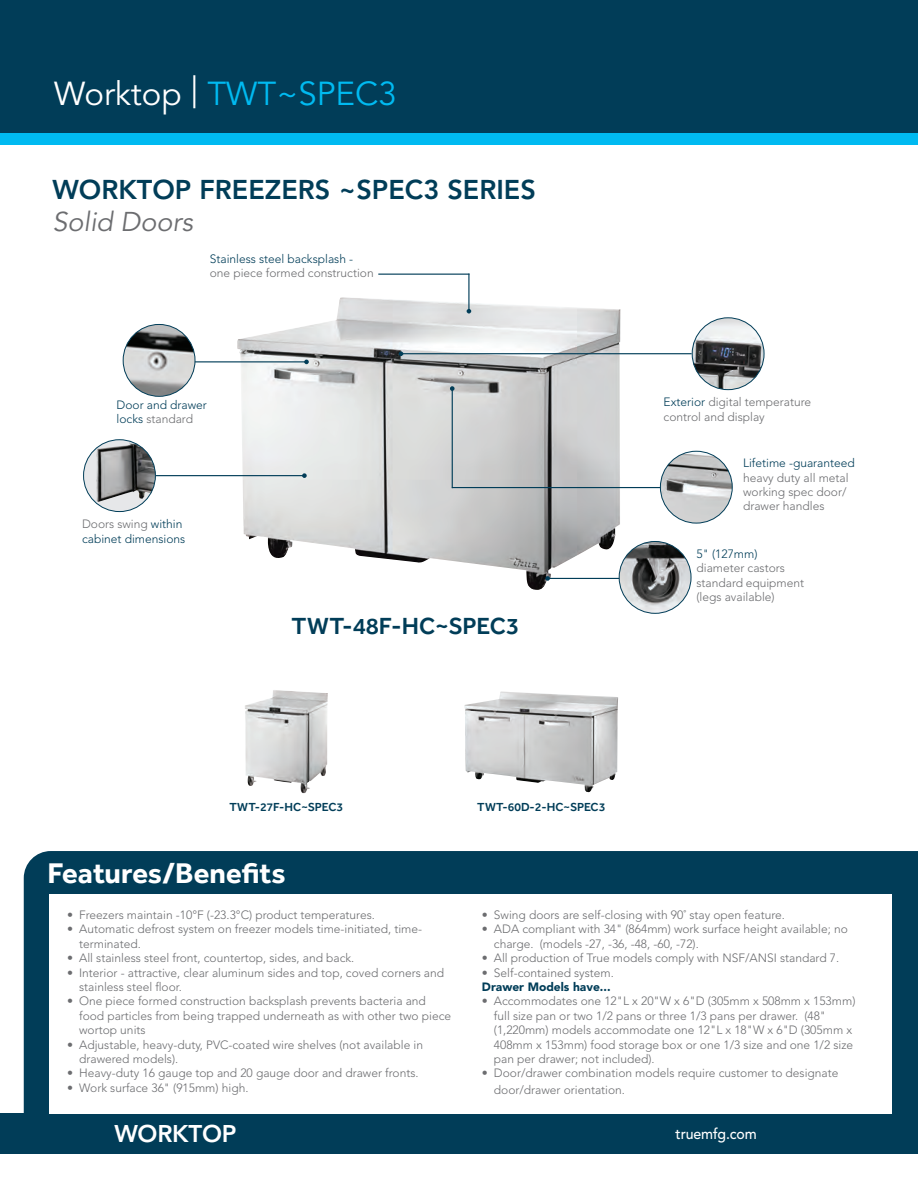
<style>
.page{position:relative;width:918px;height:1188px;background:#fff}
.page>*{position:absolute;margin:0;border:0;box-sizing:border-box;transform-origin:0 0}
.t1{font:33px "Avenir LT Std";color:#00baf1}
.t2{font:700 29.25px "Effra CC";color:#fff}
.t3{font:800 27px "Avenir LT Std";color:#013d58}
.t4{font:italic 27px "Avenir LT Std";color:#6c6d70}
.t5{font:600 24px "Effra CC";color:#013d58}
.t6{font:800 24px "Avenir LT Std";letter-spacing:-.01em;color:#fff}
.t7{font:500 15px "Avenir LT Std";letter-spacing:-.01em;color:#fff;scale:.94 1}
.t8{font:300 12px/14.4px "Avenir LT Std";color:#6c6d70}
.t9{font:300 12px/14.4px "Avenir LT Std";color:#013d58}
.t10{font:600 12px "Effra CC";color:#013d58}
.t11{font:900 12px "Avenir LT Std";color:#013d58}
.s1{color:#fff}
.s2{color:#6c6d70}
.s3{color:#013d58}
</style>
<div class="page">
<div style="left:0;top:1113px;width:918px;height:41px;background:#013d58"></div>
<div style="left:0;top:0;width:918px;height:140px;background:#013d58"></div>
<div style="left:0;top:133px;width:918px;height:12px;background:#00baf1"></div>
<img style="left:237px;top:297px;width:384px;height:293px">
<div style="left:24px;top:851px;width:894px;height:262px;background:#013d58"></div>
<div style="left:50px;top:894px;width:842px;height:219px;background:#fff"></div>
<div style="left:84px;top:440px;width:71px;height:72px;background:#e6e7e9;border-radius:50%"></div>
<img style="left:97px;top:441px;width:58px;height:61px">
<div style="left:83px;top:439px;width:73px;height:73px;border:1px solid #013d58;border-radius:50%"></div>
<hr style="left:156px;top:475px;width:148px;height:1px;background:#013d58">
<svg style="left:302px;top:473px;width:5px;height:5px"></svg>
<img style="left:619px;top:541px;width:72px;height:72px;border-radius:36px">
<div style="left:619px;top:541px;width:72px;height:73px;border:1px solid #013d58;border-radius:50%"></div>
<hr style="left:548px;top:578px;width:71px;height:1px;background:#013d58">
<svg style="left:545px;top:576px;width:5px;height:5px"></svg>
<img style="left:245px;top:690px;width:83px;height:103px">
<img style="left:465px;top:692px;width:153px;height:101px">
<hr style="left:468px;top:274px;width:2px;height:37px;background:#013d58">
<svg style="left:467px;top:309px;width:4px;height:5px"></svg>
<hr style="left:378px;top:274px;width:91px;height:1px;background:#013d58">
<img style="left:123px;top:324px;width:72px;height:72px;border-radius:36px">
<div style="left:123px;top:324px;width:72px;height:73px;border:1px solid #013d58;border-radius:50%"></div>
<hr style="left:195px;top:361px;width:112px;height:1px;background:#013d58">
<svg style="left:304px;top:360px;width:5px;height:4px"></svg>
<img style="left:660px;top:451px;width:72px;height:72px;border-radius:36px">
<div style="left:660px;top:451px;width:73px;height:73px;border:1px solid #013d58;border-radius:50%"></div>
<img style="left:692px;top:318px;width:72px;height:72px;border-radius:36px">
<div style="left:692px;top:317px;width:73px;height:73px;border:1px solid #013d58;border-radius:50%"></div>
<hr style="left:452px;top:487px;width:208px;height:1px;background:#013d58">
<hr style="left:452px;top:389px;width:1px;height:99px;background:#013d58">
<svg style="left:450px;top:386px;width:5px;height:5px"></svg>
<hr style="left:401px;top:353px;width:291px;height:1px;background:#013d58">
<svg style="left:399px;top:351px;width:4px;height:5px"></svg>
<h1 class="t1" style="left:54px;top:74px;width:344px"><span class="s1">Worktop |</span> TWT~SPEC3</h1>
<h3 class="t3" style="left:52px;top:173px;width:485px">WORKTOP FREEZERS ~SPEC3 SERIES</h3>
<h3 class="t4" style="left:52px;top:206px;width:142px">Solid Doors</h3>
<p class="t9" style="left:210px;top:251px;width:145px">Stainless steel backsplash -</p>
<p class="t8" style="left:210px;top:266px;width:165px">one piece formed construction</p>
<p class="t9" style="left:117px;top:397px;width:92px">Door and drawer locks <span class="s2">standard</span></p>
<p class="t9" style="left:82px;top:517px;width:105px"><span class="s2">Doors swing</span> within cabinet dimensions</p>
<h3 class="t5" style="left:292px;top:611px;width:229px">TWT-48F-HC~SPEC3</h3>
<p class="t8" style="left:664px;top:395px;width:149px"><span class="s3">Exterior</span> digital temperature control and display</p>
<p class="t9" style="left:743px;top:456px;width:113px">Lifetime -guaranteed</p>
<p class="t8" style="left:743px;top:470px;width:107px">heavy duty all metal working spec door/ drawer handles</p>
<p class="t9" style="left:696px;top:547px;width:63px">5" (127mm)</p>
<p class="t8" style="left:696px;top:561px;width:109px">diameter castors standard equipment (legs available)</p>
<p class="t10" style="left:229px;top:800px;width:115px">TWT-27F-HC~SPEC3</p>
<p class="t10" style="left:477px;top:800px;width:130px">TWT-60D-2-HC~SPEC3</p>
<h2 class="t2" style="left:48px;top:854px;width:239px">Features/Benefits</h2>
<p class="t8" style="left:67px;top:908px;width:309px">• Freezers maintain -10°F (-23.3°C) product temperatures.</p>
<p class="t8" style="left:79px;top:922px;width:344px;text-indent:-12px">• Automatic defrost system on freezer models time-initiated, time&shy;terminated.</p>
<p class="t8" style="left:67px;top:951px;width:289px">• All stainless steel front, countertop, sides, and back.</p>
<p class="t8" style="left:79px;top:965px;width:367px;text-indent:-12px">• Interior - attractive, clear aluminum sides and top, coved corners and stainless steel floor.</p>
<p class="t8" style="left:79px;top:994px;width:373px;text-indent:-12px">• One piece formed construction backsplash prevents bacteria and food particles from being trapped underneath as with other two piece wortop units</p>
<p class="t8" style="left:79px;top:1037px;width:345px;text-indent:-12px">• Adjustable, heavy-duty, PVC-coated wire shelves (not available in drawered models).</p>
<p class="t8" style="left:67px;top:1066px;width:353px">• Heavy-duty 16 gauge top and 20 gauge door and drawer fronts.</p>
<p class="t8" style="left:67px;top:1080px;width:183px">• Work surface 36" (915mm) high.</p>
<h3 class="t6" style="left:114px;top:1120px;width:124px">WORKTOP</h3>
<p class="t8" style="left:482px;top:908px;width:304px">• Swing doors are self-closing with 90˚ stay open feature.</p>
<p class="t8" style="left:494px;top:922px;width:356px;text-indent:-12px">• ADA compliant with 34" (864mm) work surface height available; no charge. (models -27, -36, -48, -60, -72).</p>
<p class="t8" style="left:482px;top:951px;width:359px">• All production of True models comply with NSF/ANSI standard 7.</p>
<p class="t8" style="left:482px;top:965px;width:133px">• Self-contained system.</p>
<p class="t11" style="left:482px;top:980px;width:130px">Drawer Models have...</p>
<p class="t8" style="left:494px;top:994px;width:363px;text-indent:-12px">• Accommodates one 12"L x 20"W x 6"D (305mm x 508mm x 153mm) full size pan or two 1/2 pans or three 1/3 pans per drawer. (48" (1,220mm) models accommodate one 12"L x 18"W x 6"D (305mm x 408mm x 153mm) food storage box or one 1/3 size and one 1/2 size pan per drawer; not included).</p>
<p class="t8" style="left:494px;top:1065px;width:346px;line-height:16.2px;text-indent:-12px">• Door/drawer combination models require customer to designate door/drawer orientation.</p>
<p class="t7" style="left:676px;top:1125px;width:88px">truemfg.com</p>
</div>
